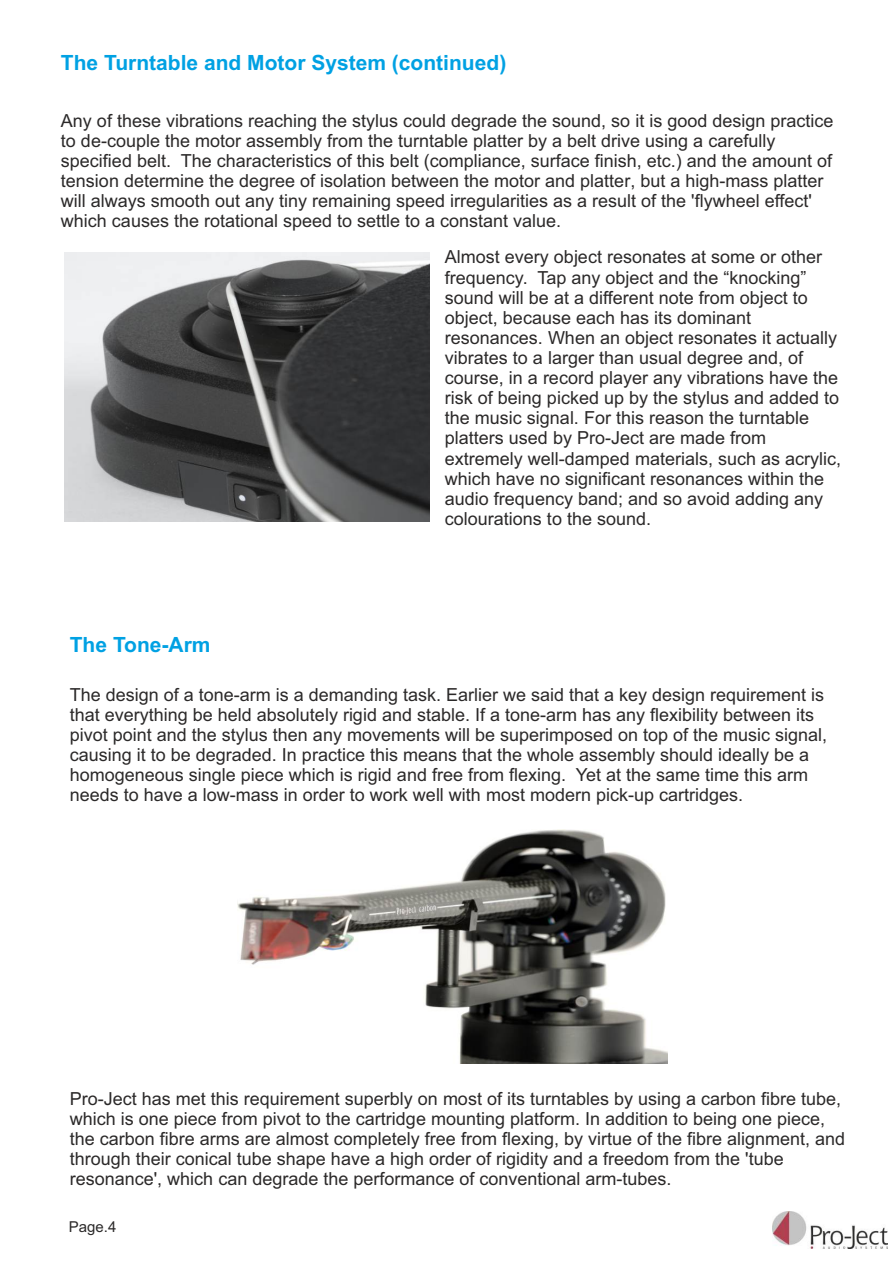
<style>
.page{position:relative;width:893px;height:1263px;background:#fff}
.page>*{position:absolute;margin:0;border:0;box-sizing:border-box;transform-origin:0 0}
.t1{font:700 21px "Arial";color:#00a1e3}
.t2{font:18px/20.1px "Arial";color:#2b2929}
.t3{font:15px "Arial";color:#2b2929}
</style>
<div class="page">
<img style="left:772px;top:1211px;width:115px;height:38px">
<img style="left:64px;top:253px;width:365px;height:268px">
<img style="left:237px;top:829px;width:431px;height:235px">
<p class="t1" style="left:61px;top:55px;width:447px">The Turntable and Motor System (continued)</p>
<p class="t2" style="left:61px;top:112px;width:774px">Any of these vibrations reaching the stylus could degrade the sound, so it is good design practice to de-couple the motor assembly from the turntable platter by a belt drive using a carefully specified belt. The characteristics of this belt (compliance, surface finish, etc.) and the amount of tension determine the degree of isolation between the motor and platter, but a high-mass platter will always smooth out any tiny remaining speed irregularities as a result of the 'flywheel effect' which causes the rotational speed to settle to a constant value.</p>
<p class="t2" style="left:445px;top:249px;width:398px">Almost every object resonates at some or other frequency. Tap any object and the “knocking” sound will be at a different note from object to object, because each has its dominant resonances. When an object resonates it actually vibrates to a larger than usual degree and, of course, in a record player any vibrations have the risk of being picked up by the stylus and added to the music signal. For this reason the turntable platters used by Pro-Ject are made from extremely well-damped materials, such as acrylic, which have no significant resonances within the audio frequency band; and so avoid adding any colourations to the sound.</p>
<p class="t1" style="left:70px;top:636px;width:142px">The Tone-Arm</p>
<p class="t2" style="left:70px;top:686px;width:759px">The design of a tone-arm is a demanding task. Earlier we said that a key design requirement is that everything be held absolutely rigid and stable. If a tone-arm has any flexibility between its pivot point and the stylus then any movements will be superimposed on top of the music signal, causing it to be degraded. In practice this means that the whole assembly should ideally be a homogeneous single piece which is rigid and free from flexing. Yet at the same time this arm needs to have a low-mass in order to work well with most modern pick-up cartridges.</p>
<p class="t2" style="left:70px;top:1090px;width:777px">Pro-Ject has met this requirement superbly on most of its turntables by using a carbon fibre tube, which is one piece from pivot to the cartridge mounting platform. In addition to being one piece, the carbon fibre arms are almost completely free from flexing, by virtue of the fibre alignment, and through their conical tube shape have a high order of rigidity and a freedom from the 'tube resonance', which can degrade the performance of conventional arm-tubes.</p>
<p class="t3" style="left:69px;top:1221px;width:49px">Page.4</p>
</div>
